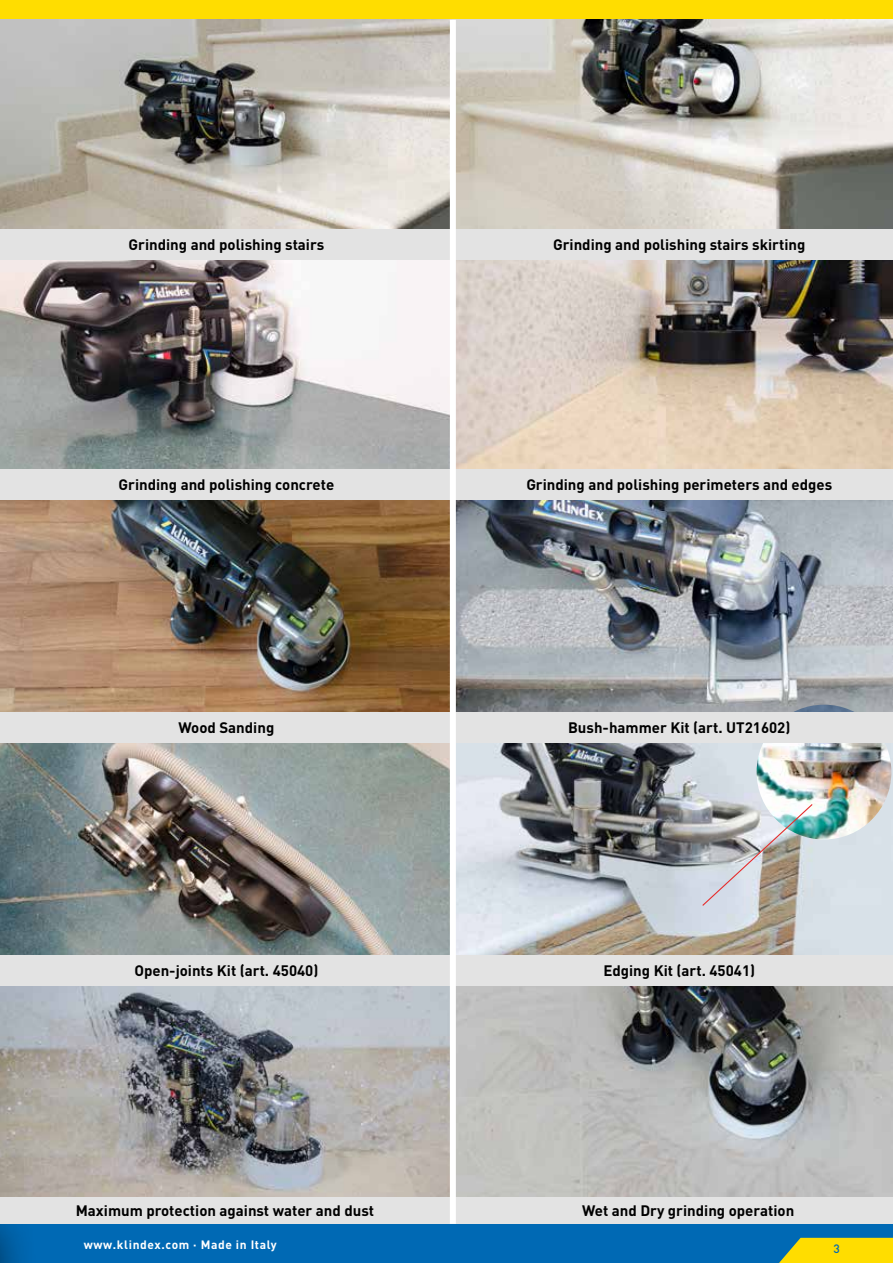
<style>
.page{position:relative;width:893px;height:1263px;background:#fff}
.page>*{position:absolute;margin:0;border:0;box-sizing:border-box;transform-origin:0 0}
.t1{font:700 15px "DIN Pro";color:#000}
.t2{font:700 12px "DIN Pro";letter-spacing:.05em;color:#fff}
.t3{font:500 12px "DIN Pro";color:#0069b4}
</style>
<div class="page">
<div style="left:0;top:1224px;width:893px;height:39px;background:#0069b4"></div>
<div style="left:0;top:1195px;width:38px;height:68px;background:#000;opacity:.45"></div>
<svg style="left:0;top:1224px;width:1px;height:39px"></svg>
<svg style="left:779px;top:1238px;width:114px;height:25px;background:#e7d210"></svg>
<div style="left:0;top:0;width:893px;height:19px;background:#fd0"></div>
<img style="left:0;top:986px;width:893px;height:211px">
<div style="left:0;top:1197px;width:450px;height:27px;background:#e3e3e3"></div>
<div style="left:456px;top:1197px;width:437px;height:27px;background:#e3e3e3"></div>
<img style="left:0;top:259px;width:893px;height:210px">
<img style="left:0;top:20px;width:893px;height:209px">
<img style="left:0;top:500px;width:893px;height:212px">
<img style="left:0;top:743px;width:893px;height:212px">
<div style="left:0;top:229px;width:453px;height:30px;background:#e3e3e3"></div>
<div style="left:0;top:469px;width:453px;height:31px;background:#e3e3e3"></div>
<div style="left:0;top:712px;width:453px;height:31px;background:#e3e3e3"></div>
<div style="left:453px;top:229px;width:440px;height:30px;background:#e3e3e3"></div>
<div style="left:453px;top:469px;width:440px;height:31px;background:#e3e3e3"></div>
<div style="left:0;top:955px;width:453px;height:31px;background:#e3e3e3"></div>
<div style="left:453px;top:955px;width:440px;height:31px;background:#e3e3e3"></div>
<img style="left:757px;top:705px;width:134px;height:134px;border-radius:67px">
<div style="left:453px;top:712px;width:440px;height:31px;background:#e3e3e3"></div>
<img style="left:701px;top:803px;width:113px;height:104px">
<div style="left:450px;top:20px;width:6px;height:1204px;background:#fff"></div>
<p class="t1" style="left:129px;top:234px;width:197px">Grinding and polishing stairs</p>
<p class="t1" style="left:553px;top:234px;width:254px">Grinding and polishing stairs skirting</p>
<p class="t1" style="left:119px;top:475px;width:217px">Grinding and polishing concrete</p>
<p class="t1" style="left:526px;top:475px;width:307px">Grinding and polishing perimeters and edges</p>
<p class="t1" style="left:179px;top:718px;width:97px">Wood Sanding</p>
<p class="t1" style="left:568px;top:718px;width:224px">Bush-hammer Kit (art. UT21602)</p>
<p class="t1" style="left:134px;top:961px;width:186px">Open-joints Kit (art. 45040)</p>
<p class="t1" style="left:603px;top:961px;width:153px">Edging Kit (art. 45041)</p>
<p class="t1" style="left:76px;top:1200px;width:300px">Maximum protection against water and dust</p>
<p class="t1" style="left:582px;top:1200px;width:214px">Wet and Dry grinding operation</p>
<p class="t2" style="left:84px;top:1236px;width:194px">www.klindex.com ⋅ Made in Italy</p>
<p class="t3" style="left:833px;top:1240px;width:8px">3</p>
</div>
